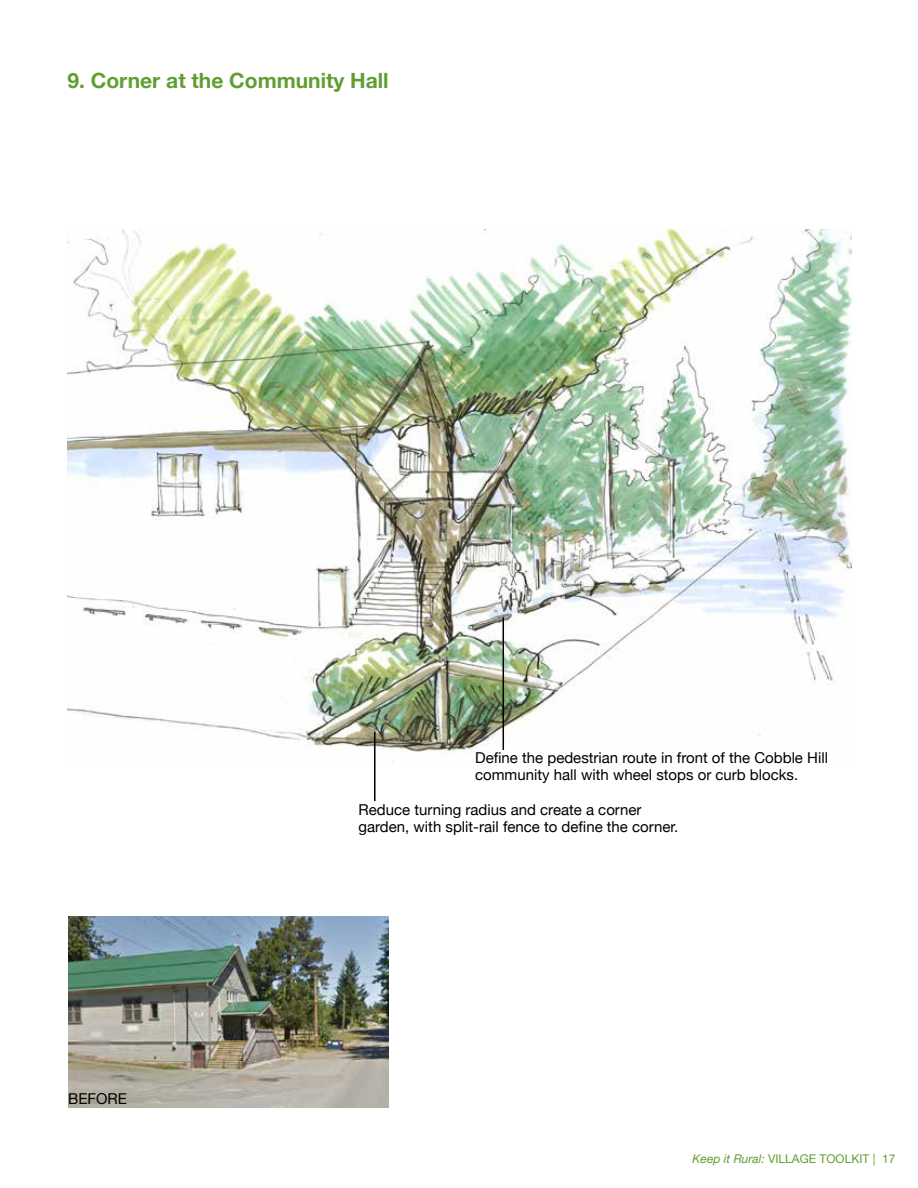
<style>
.page{position:relative;width:918px;height:1188px;background:#fff}
.page>*{position:absolute;margin:0;border:0;box-sizing:border-box;transform-origin:0 0}
.t1{font:700 21px "Helvetica Neue";color:#609e31}
.t2{font:15px/16.5px "Helvetica Neue";color:#000}
.t3{font:12px "Helvetica Neue";color:#609e31}
.s1{font-style:italic}
</style>
<div class="page">
<img style="left:68px;top:229px;width:784px;height:526px">
<hr style="left:374px;top:732px;width:2px;height:69px;background:#000">
<hr style="left:503px;top:617px;width:1px;height:133px;background:#000">
<img style="left:68px;top:917px;width:320px;height:191px">
<h1 class="t1" style="left:68px;top:64px;width:323px">9. Corner at the Community Hall</h1>
<p class="t2" style="left:68px;top:1091px;width:60px">BEFORE</p>
<p class="t2" style="left:475px;top:751px;width:354px">Define the pedestrian route in front of the Cobble Hill community hall with wheel stops or curb blocks.</p>
<p class="t2" style="left:359px;top:803px;width:321px">Reduce turning radius and create a corner garden, with split-rail fence to define the corner.</p>
<p class="t3" style="left:693px;top:1151px;width:204px"><span class="s1">Keep it Rural:</span> VILLAGE TOOLKIT | 17</p>
</div>
